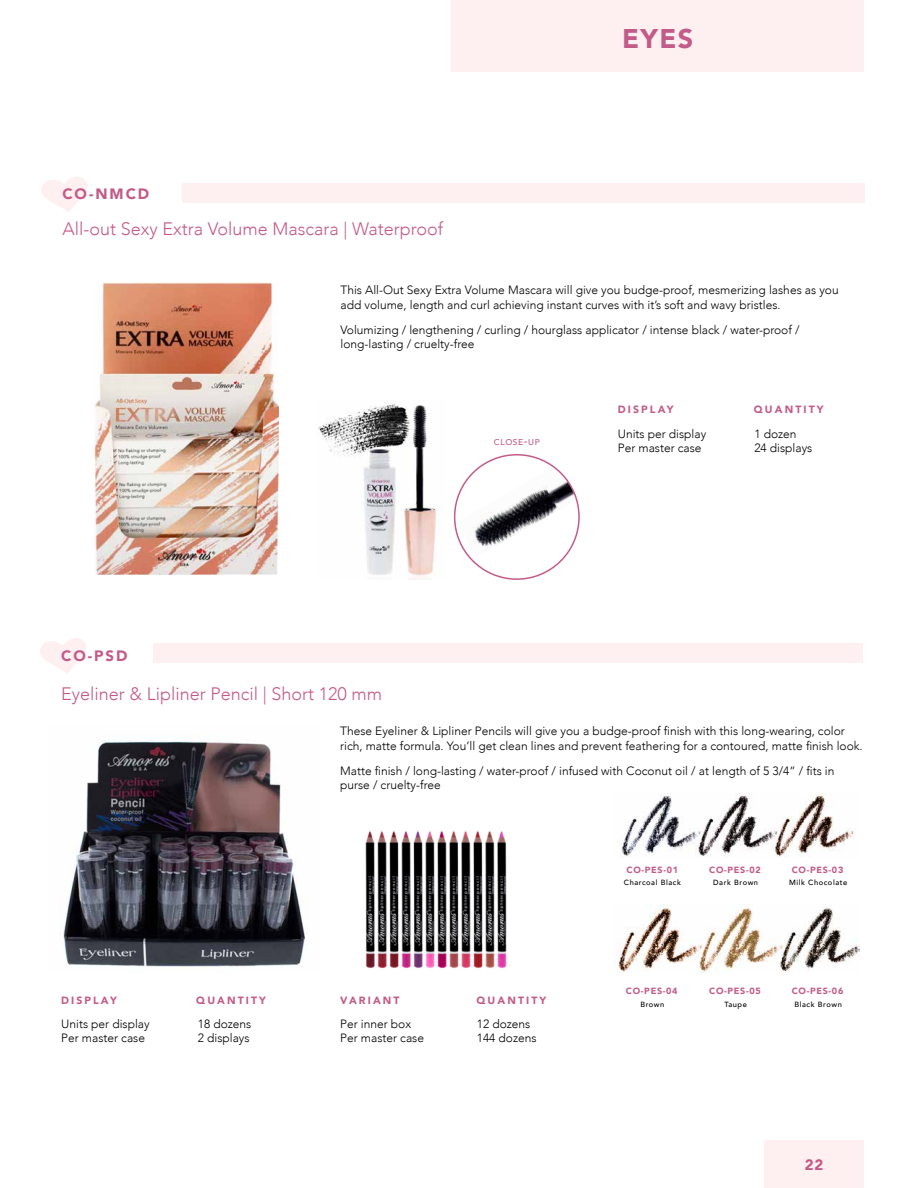
<style>
.page{position:relative;width:918px;height:1188px;background:#fff}
.page>*{position:absolute;margin:0;border:0;box-sizing:border-box;transform-origin:0 0}
.t1{font:900 27px "Avenir";color:#c35b88}
.t2{font:300 18px "Avenir";color:#c35b88}
.t3{font:900 15px "Avenir";letter-spacing:.13em;color:#c35b88}
.t4{font:300 12px/14.4px "Avenir";color:#000}
.t5{font:900 10.5px "Avenir";letter-spacing:.2em;color:#c35b88}
.t6{font:900 9px "Avenir";letter-spacing:.075em;color:#c35b88}
.t7{font:500 8.4px "Avenir";letter-spacing:.07em;color:#c35b88}
.t8{font:500 7.5px "Avenir";letter-spacing:.075em;color:#000}
.s1{font-size:12px}
</style>
<div class="page">
<div style="left:764px;top:1141px;width:100px;height:47px;background:#fef0f0"></div>
<div style="left:451px;top:0;width:413px;height:72px;background:#fef0f0"></div>
<img style="left:63px;top:741px;width:242px;height:226px">
<svg style="left:40px;top:638px;width:46px;height:36px"></svg>
<img style="left:621px;top:794px;width:233px;height:64px">
<img style="left:618px;top:904px;width:242px;height:68px">
<img style="left:365px;top:831px;width:142px;height:137px">
<div style="left:153px;top:643px;width:710px;height:20px;background:#fef0f0"></div>
<img style="left:456px;top:467px;width:121px;height:90px">
<div style="left:454px;top:454px;width:126px;height:126px;border:2px solid #c35b88;border-radius:50%"></div>
<img style="left:95px;top:282px;width:184px;height:293px">
<div style="left:182px;top:184px;width:683px;height:19px;background:#fef0f0"></div>
<svg style="left:41px;top:177px;width:46px;height:35px"></svg>
<img style="left:317px;top:404px;width:120px;height:176px">
<p class="t3" style="left:62px;top:181px;width:88px">CO-NMCD</p>
<h2 class="t2" style="left:62px;top:218px;width:382px">All-out Sexy Extra Volume Mascara | Waterproof</h2>
<h1 class="t1" style="left:622px;top:15px;width:73px">EYES</h1>
<p class="t4" style="left:340px;top:283px;width:500px">This All-Out Sexy Extra Volume Mascara will give you budge-proof, mesmerizing lashes as you add volume, length and curl achieving instant curves with it’s soft and wavy bristles.</p>
<p class="t4" style="left:340px;top:322px;width:461px">Volumizing / lengthening / curling / hourglass applicator / intense black / water-proof / long-lasting / cruelty-free</p>
<p class="t7" style="left:494px;top:435px;width:47px">CLOSE<span class="s1">-</span>UP</p>
<p class="t5" style="left:618px;top:401px;width:57px">DISPLAY</p>
<p class="t5" style="left:754px;top:401px;width:71px">QUANTITY</p>
<p class="t4" style="left:618px;top:426px;width:90px">Units per display</p>
<p class="t4" style="left:754px;top:426px;width:44px">1 dozen</p>
<p class="t4" style="left:618px;top:441px;width:85px">Per master case</p>
<p class="t4" style="left:754px;top:441px;width:60px">24 displays</p>
<p class="t3" style="left:61px;top:643px;width:68px">CO-PSD</p>
<h2 class="t2" style="left:61px;top:683px;width:323px">Eyeliner &amp; Lipliner Pencil | Short 120 mm</h2>
<p class="t4" style="left:340px;top:724px;width:524px">These Eyeliner &amp; Lipliner Pencils will give you a budge-proof finish with this long-wearing, color rich, matte formula. You’ll get clean lines and prevent feathering for a contoured, matte finish look.</p>
<p class="t4" style="left:340px;top:763px;width:496px">Matte finish / long-lasting / water-proof / infused with Coconut oil / at length of 5 3/4” / fits in purse / cruelty-free</p>
<p class="t5" style="left:61px;top:991px;width:57px">DISPLAY</p>
<p class="t5" style="left:196px;top:991px;width:71px">QUANTITY</p>
<p class="t5" style="left:340px;top:991px;width:61px">VARIANT</p>
<p class="t5" style="left:477px;top:991px;width:71px">QUANTITY</p>
<p class="t4" style="left:61px;top:1017px;width:90px">Units per display</p>
<p class="t4" style="left:198px;top:1017px;width:55px">18 dozens</p>
<p class="t4" style="left:61px;top:1031px;width:85px">Per master case</p>
<p class="t4" style="left:198px;top:1031px;width:53px">2 displays</p>
<p class="t4" style="left:340px;top:1017px;width:72px">Per inner box</p>
<p class="t4" style="left:477px;top:1017px;width:55px">12 dozens</p>
<p class="t4" style="left:340px;top:1031px;width:85px">Per master case</p>
<p class="t4" style="left:477px;top:1031px;width:61px">144 dozens</p>
<p class="t6" style="left:627px;top:862px;width:53px">CO-PES-01</p>
<p class="t8" style="left:624px;top:876px;width:59px">Charcoal Black</p>
<p class="t6" style="left:709px;top:862px;width:53px">CO-PES-02</p>
<p class="t8" style="left:713px;top:876px;width:46px">Dark Brown</p>
<p class="t6" style="left:792px;top:862px;width:53px">CO-PES-03</p>
<p class="t8" style="left:789px;top:876px;width:60px">Milk Chocolate</p>
<p class="t6" style="left:626px;top:984px;width:53px">CO-PES-04</p>
<p class="t8" style="left:640px;top:998px;width:25px">Brown</p>
<p class="t6" style="left:709px;top:984px;width:53px">CO-PES-05</p>
<p class="t8" style="left:724px;top:998px;width:24px">Taupe</p>
<p class="t6" style="left:792px;top:984px;width:53px">CO-PES-06</p>
<p class="t8" style="left:795px;top:998px;width:49px">Black Brown</p>
<p class="t3" style="left:805px;top:1152px;width:20px">22</p>
</div>
